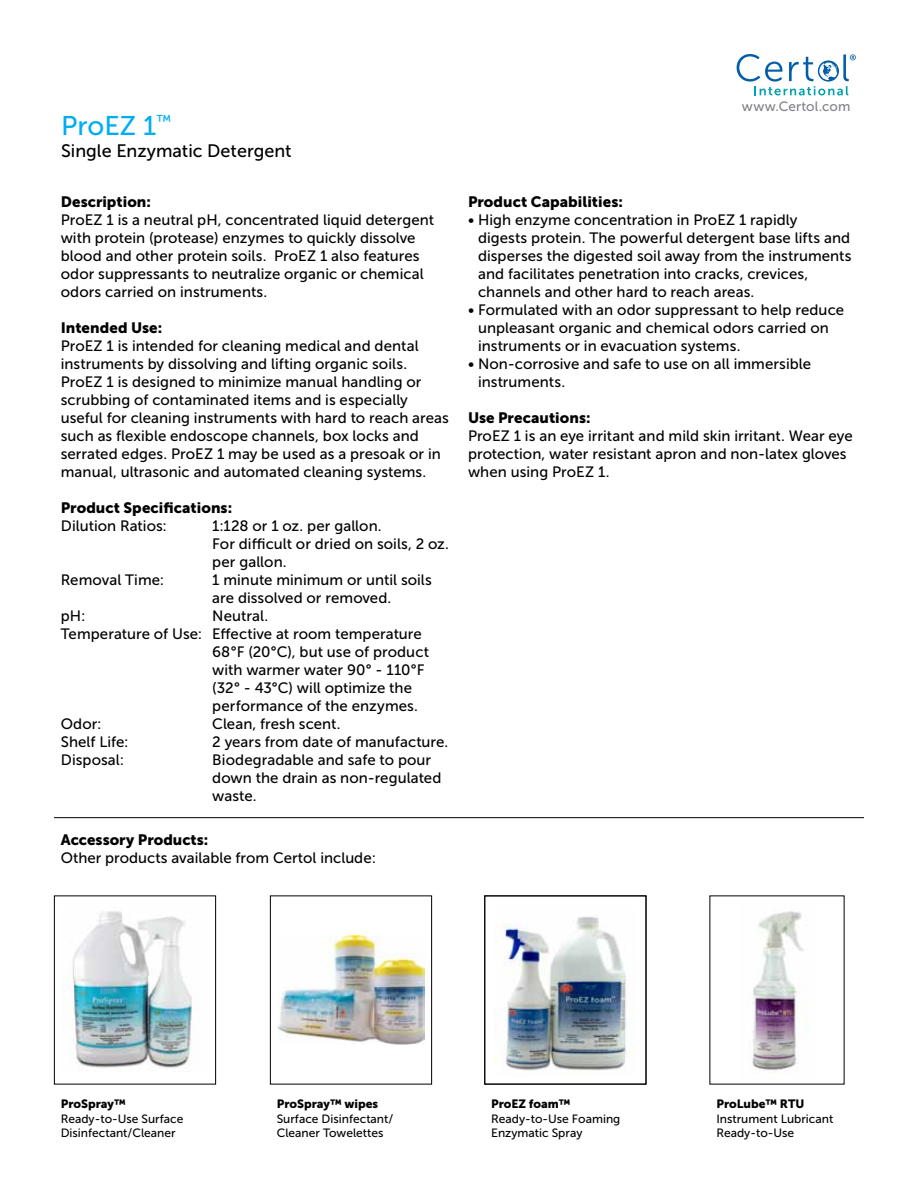
<style>
.page{position:relative;width:918px;height:1188px;background:#fff}
.page>*{position:absolute;margin:0;border:0;box-sizing:border-box;transform-origin:0 0}
.t1{font:27px "Museo Sans 500";color:#00aeef}
.t2{font:18px "Museo Sans 500";color:#000}
.t3{font:15px/18px "Museo Sans 500";letter-spacing:.005em;color:#000}
.t4{font:15px "Museo Sans 900";letter-spacing:.005em;color:#000}
.t5{font:13.5px "Museo Sans 500";letter-spacing:.01em;color:#808285}
.t6{font:12px/14.4px "Museo Sans 500";color:#000}
.t7{font:12px "Museo Sans 900";color:#000}
</style>
<div class="page">
<svg style="left:737px;top:54px;width:119px;height:41px"></svg>
<img style="left:70px;top:911px;width:130px;height:157px">
<div style="left:54px;top:896px;width:162px;height:188px;border:1px solid #000"></div>
<hr style="left:54px;top:817px;width:810px;height:1px;background:#000">
<img style="left:278px;top:936px;width:146px;height:108px">
<div style="left:270px;top:896px;width:162px;height:188px;border:1px solid #000"></div>
<img style="left:495px;top:916px;width:133px;height:155px">
<img style="left:752px;top:911px;width:55px;height:161px">
<h1 class="t1" style="left:61px;top:111px;width:112px">ProEZ 1<sup>™</sup></h1>
<p class="t2" style="left:61px;top:141px;width:232px">Single Enzymatic Detergent</p>
<p class="t4" style="left:61px;top:193px;width:92px">Description:</p>
<p class="t3" style="left:61px;top:211px;width:375px">ProEZ 1 is a neutral pH, concentrated liquid detergent with protein (protease) enzymes to quickly dissolve blood and other protein soils. ProEZ 1 also features odor suppressants to neutralize organic or chemical odors carried on instruments.</p>
<p class="t4" style="left:61px;top:319px;width:103px">Intended Use:</p>
<p class="t3" style="left:61px;top:337px;width:390px">ProEZ 1 is intended for cleaning medical and dental instruments by dissolving and lifting organic soils.<br>ProEZ 1 is designed to minimize manual handling or scrubbing of contaminated items and is especially useful for cleaning instruments with hard to reach areas such as flexible endoscope channels, box locks and serrated edges. ProEZ 1 may be used as a presoak or in manual, ultrasonic and automated cleaning systems.</p>
<p class="t4" style="left:61px;top:499px;width:173px">Product Specifications:</p>
<p class="t3" style="left:61px;top:517px;width:108px">Dilution Ratios:</p>
<p class="t3" style="left:212px;top:517px;width:238px">1:128 or 1 oz. per gallon.<br>For difficult or dried on soils, 2 oz. per gallon.</p>
<p class="t3" style="left:61px;top:571px;width:105px">Removal Time:</p>
<p class="t3" style="left:212px;top:571px;width:221px">1 minute minimum or until soils are dissolved or removed.</p>
<p class="t3" style="left:61px;top:607px;width:26px">pH:</p>
<p class="t3" style="left:212px;top:607px;width:58px">Neutral.</p>
<p class="t3" style="left:61px;top:625px;width:363px">Temperature of Use: Effective at room temperature</p>
<p class="t3" style="left:212px;top:643px;width:218px">68°F (20°C), but use of product</p>
<p class="t3" style="left:212px;top:661px;width:214px">with warmer water 90° - 110°F</p>
<p class="t3" style="left:212px;top:679px;width:201px">(32° - 43°C) will optimize the</p>
<p class="t3" style="left:212px;top:697px;width:207px">performance of the enzymes.</p>
<p class="t3" style="left:61px;top:715px;width:42px">Odor:</p>
<p class="t3" style="left:212px;top:715px;width:130px">Clean, fresh scent.</p>
<p class="t3" style="left:61px;top:733px;width:69px">Shelf Life:</p>
<p class="t3" style="left:212px;top:733px;width:238px">2 years from date of manufacture.</p>
<p class="t3" style="left:61px;top:751px;width:65px">Disposal:</p>
<p class="t3" style="left:212px;top:751px;width:231px">Biodegradable and safe to pour down the drain as non-regulated waste.</p>
<p class="t4" style="left:61px;top:832px;width:149px">Accessory Products:</p>
<p class="t3" style="left:61px;top:849px;width:317px">Other products available from Certol include:</p>
<p class="t5" style="left:742px;top:99px;width:110px">www.Certol.com</p>
<p class="t4" style="left:468px;top:193px;width:156px">Product Capabilities:</p>
<p class="t3" style="left:478px;top:211px;width:375px;text-indent:-10px">• High enzyme concentration in ProEZ 1 rapidly<br>digests protein. The powerful detergent base lifts and disperses the digested soil away from the instruments and facilitates penetration into cracks, crevices, channels and other hard to reach areas.</p>
<p class="t3" style="left:478px;top:301px;width:368px;text-indent:-10px">• Formulated with an odor suppressant to help reduce unpleasant organic and chemical odors carried on instruments or in evacuation systems.</p>
<p class="t3" style="left:478px;top:355px;width:335px;text-indent:-10px">• Non-corrosive and safe to use on all immersible instruments.</p>
<p class="t4" style="left:468px;top:409px;width:124px">Use Precautions:</p>
<p class="t3" style="left:468px;top:427px;width:386px">ProEZ 1 is an eye irritant and mild skin irritant. Wear eye protection, water resistant apron and non-latex gloves when using ProEZ 1.</p>
<p class="t7" style="left:61px;top:1097px;width:67px">ProSpray™</p>
<p class="t6" style="left:61px;top:1111px;width:124px">Ready-to-Use Surface<br>Disinfectant/Cleaner</p>
<p class="t7" style="left:277px;top:1097px;width:103px">ProSpray™ wipes</p>
<p class="t6" style="left:277px;top:1111px;width:118px">Surface Disinfectant/<br>Cleaner Towelettes</p>
<p class="t7" style="left:491px;top:1097px;width:81px">ProEZ foam™</p>
<p class="t6" style="left:491px;top:1111px;width:131px">Ready-to-Use Foaming<br>Enzymatic Spray</p>
<p class="t7" style="left:716px;top:1097px;width:90px">ProLube™ RTU</p>
<p class="t6" style="left:716px;top:1111px;width:118px">Instrument Lubricant<br>Ready-to-Use</p>
</div>
